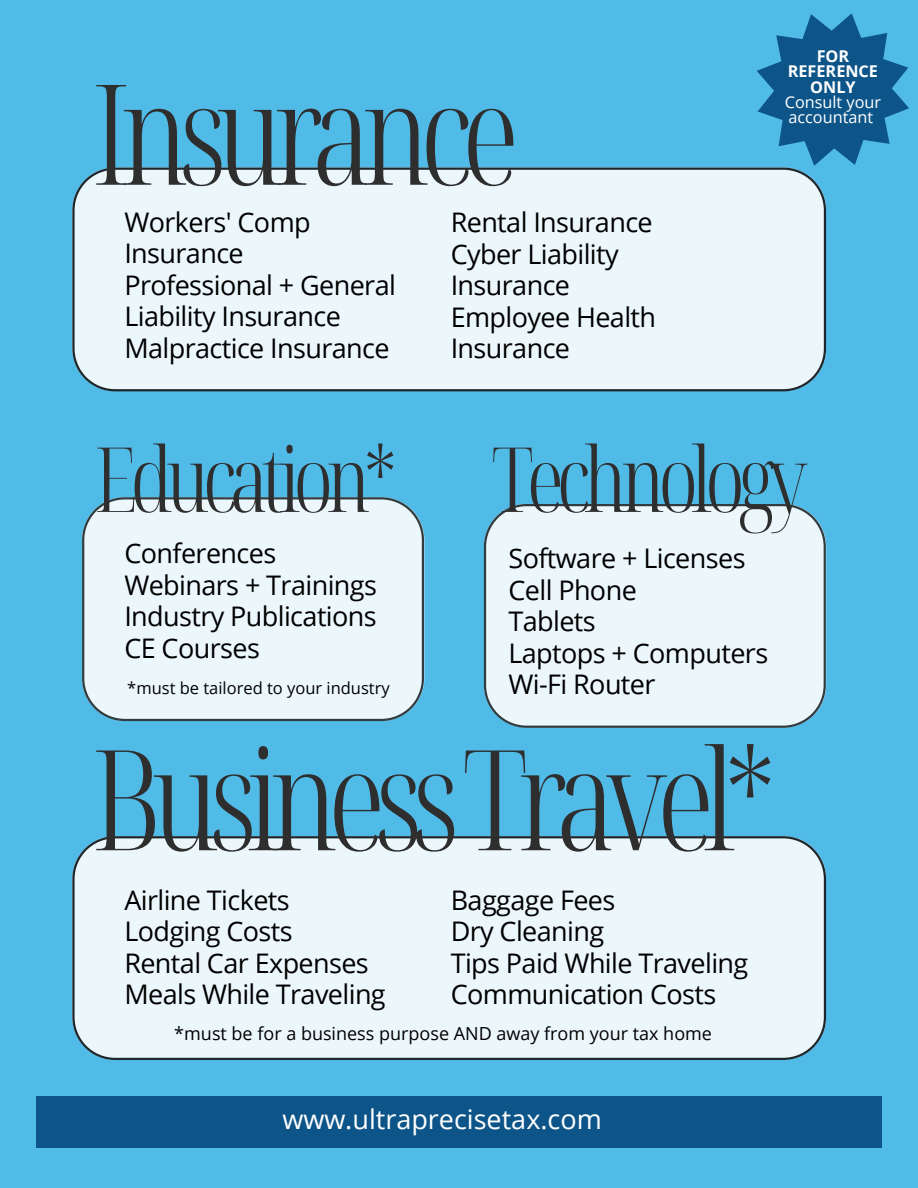
<style>
.page{position:relative;width:918px;height:1188px;background:#51bbe8}
.page>*{position:absolute;margin:0;border:0;box-sizing:border-box;transform-origin:0 0}
.t1{font:300 extra-condensed 139.65px "Noto Serif Display";letter-spacing:-.075em;color:#2e2e2e}
.t2{font:300 extra-condensed 90px "Noto Serif Display";letter-spacing:-.075em;color:#2e2e2e}
.t3{font:27px/31.5px "Open Sans";letter-spacing:-.02em;color:#000}
.t4{font:27px "Open Sans";color:#fff}
.t5{font:18px "Open Sans";color:#000}
.t6{font:16.5px "Open Sans";color:#000}
.t7{font:16.2px/15.1px "Open Sans";color:#fff}
.t8{font:700 16.2px/15.1px "Open Sans";color:#fff;text-align:center}
</style>
<div class="page">
<div style="left:36px;top:1096px;width:846px;height:52px;background:#0d5589"></div>
<div style="left:72px;top:168px;width:754px;height:223px;background:#ecf7fc"></div>
<svg style="left:82px;top:497px;width:342px;height:224px;background:#ddebf1"></svg>
<svg style="left:484px;top:504px;width:342px;height:224px;background:#ddeaf0"></svg>
<div style="left:72px;top:836px;width:754px;height:224px;background:#ecf7fc"></div>
<svg style="left:757px;top:13px;width:152px;height:153px"></svg>
<h1 class="t1" style="left:92px;top:36px;width:429px">Insurance</h1>
<p class="t3" style="left:124px;top:205px;width:273px">Workers' Comp<br>Insurance<br>Professional + General<br>Liability Insurance<br>Malpractice Insurance</p>
<p class="t3" style="left:451px;top:206px;width:207px">Rental Insurance<br>Cyber Liability<br>Insurance<br>Employee Health<br>Insurance</p>
<p class="t8" style="left:788px;top:48px;width:92px">FOR<br>REFERENCE<br>ONLY</p>
<p class="t7" style="left:785px;top:94px;width:98px">Consult your accountant</p>
<h2 class="t2" style="left:94px;top:416px;width:714px">Education* Technology</h2>
<p class="t3" style="left:124px;top:537px;width:254px">Conferences<br>Webinars + Trainings<br>Industry Publications<br>CE Courses</p>
<p class="t6" style="left:127px;top:676px;width:264px">*must be tailored to your industry</p>
<p class="t3" style="left:508px;top:542px;width:261px">Software + Licenses<br>Cell Phone<br>Tablets<br>Laptops + Computers<br>Wi-Fi Router</p>
<h1 class="t1" style="left:92px;top:701px;width:685px">BusinessTravel*</h1>
<p class="t3" style="left:124px;top:884px;width:263px">Airline Tickets<br>Lodging Costs<br>Rental Car Expenses<br>Meals While Traveling</p>
<p class="t3" style="left:451px;top:884px;width:299px">Baggage Fees<br>Dry Cleaning<br>Tips Paid While Traveling<br>Communication Costs</p>
<p class="t5" style="left:174px;top:1021px;width:539px">*must be for a business purpose AND away from your tax home</p>
<p class="t4" style="left:282px;top:1100px;width:321px">www.ultraprecisetax.com</p>
</div>
